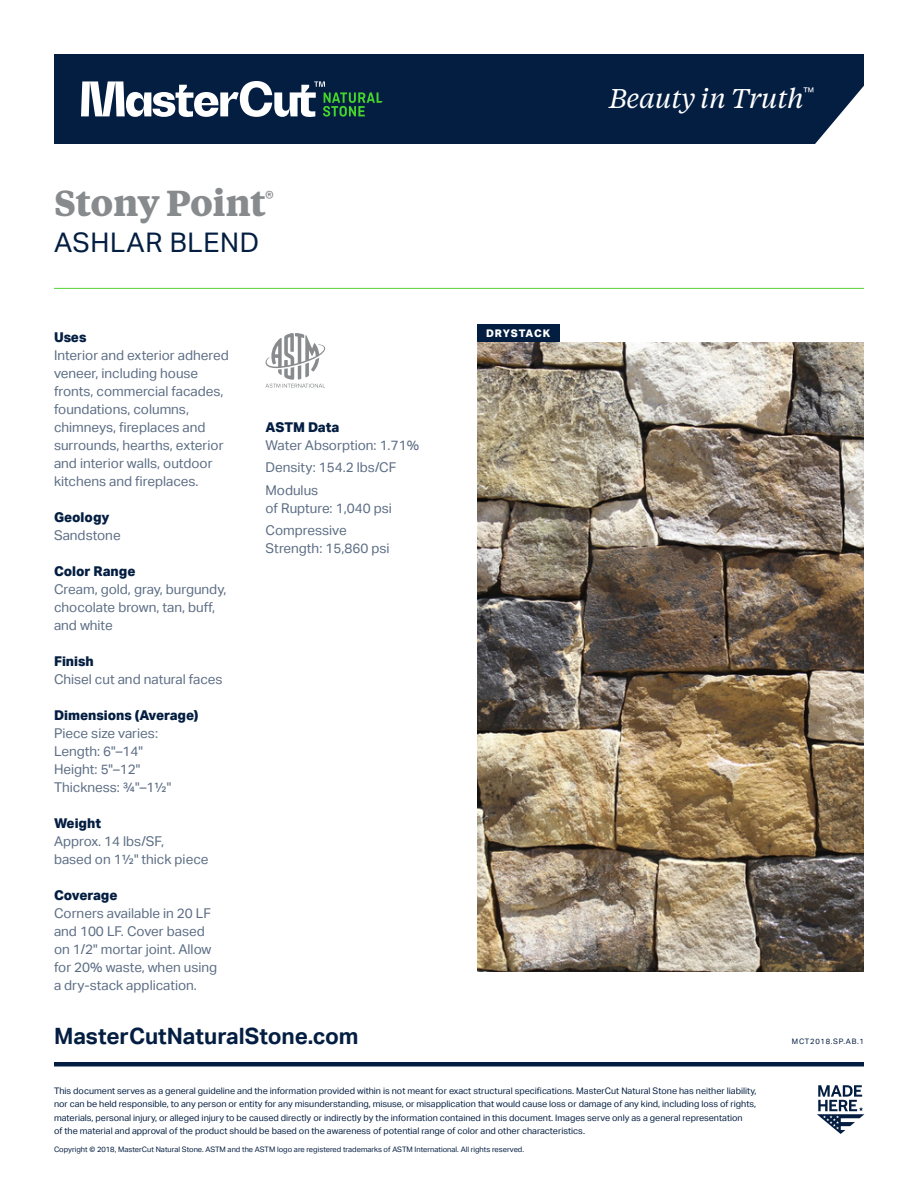
<style>
.page{position:relative;width:918px;height:1188px;background:#fff}
.page>*{position:absolute;margin:0;border:0;box-sizing:border-box;transform-origin:0 0}
.t1{font:700 36px "Tiempos Text";letter-spacing:-.01em;color:#888b8d}
.t2{font:italic 27px "Tiempos Text";letter-spacing:-.01em;color:#fff}
.t3{font:27px "Aktiv Grotesk";letter-spacing:.025em;color:#041e42}
.t4{font:700 22.5px "Aktiv Grotesk";color:#041e42}
.t5{font:13.5px/18px "Aktiv Grotesk";color:#5c6d84}
.t6{font:800 13.5px "Aktiv Grotesk";color:#041e42}
.t7{font:12px "Aktiv Grotesk";color:#fff}
.t8{font:800 10.5px "Aktiv Grotesk";letter-spacing:.07em;color:#fff}
.t9{font:9px/13.5px "Aktiv Grotesk";color:#041e42}
.t10{font:7.5px "Aktiv Grotesk";color:#041e42}
.t11{font:7.5px "Aktiv Grotesk";letter-spacing:.1em;color:#041e42}
</style>
<div class="page">
<svg style="left:794px;top:54px;width:70px;height:90px"></svg>
<div style="left:54px;top:54px;width:740px;height:90px;background:#041e42"></div>
<svg style="left:81px;top:81px;width:302px;height:36px"></svg>
<hr style="left:54px;top:1062px;width:810px;height:4px;background:#041e42">
<svg style="left:817px;top:1085px;width:47px;height:49px"></svg>
<svg style="left:265px;top:333px;width:60px;height:55px"></svg>
<img style="left:477px;top:342px;width:387px;height:630px">
<div style="left:477px;top:324px;width:83px;height:18px;background:#041e42"></div>
<hr style="left:54px;top:288px;width:810px;height:1px;background:#54d335">
<h1 class="t1" style="left:54px;top:178px;width:221px">Stony Point<sup>®</sup></h1>
<h2 class="t3" style="left:54px;top:227px;width:207px">ASHLAR BLEND</h2>
<p class="t6" style="left:54px;top:329px;width:34px">Uses</p>
<p class="t5" style="left:54px;top:346px;width:176px">Interior and exterior adhered veneer, including house fronts, commercial facades, foundations, columns, chimneys, fireplaces and surrounds, hearths, exterior and interior walls, outdoor kitchens and fireplaces.</p>
<p class="t6" style="left:54px;top:509px;width:57px">Geology</p>
<p class="t5" style="left:54px;top:526px;width:68px">Sandstone</p>
<p class="t6" style="left:54px;top:563px;width:83px">Color Range</p>
<p class="t5" style="left:54px;top:580px;width:174px">Cream, gold, gray, burgundy, chocolate brown, tan, buff, and white</p>
<p class="t6" style="left:54px;top:653px;width:41px">Finish</p>
<p class="t5" style="left:54px;top:670px;width:170px">Chisel cut and natural faces</p>
<p class="t6" style="left:54px;top:707px;width:146px">Dimensions (Average)</p>
<p class="t5" style="left:54px;top:724px;width:119px">Piece size varies:<br>Length: 6"–14"<br>Height: 5"–12"<br>Thickness: ¾"–1½"</p>
<p class="t6" style="left:54px;top:815px;width:49px">Weight</p>
<p class="t5" style="left:54px;top:832px;width:156px">Approx. 14 lbs/SF,<br>based on 1½" thick piece</p>
<p class="t6" style="left:54px;top:887px;width:65px">Coverage</p>
<p class="t5" style="left:54px;top:904px;width:165px">Corners available in 20 LF and 100 LF. Cover based on 1/2" mortar joint. Allow for 20% waste, when using a dry-stack application.</p>
<p class="t6" style="left:266px;top:419px;width:75px">ASTM Data</p>
<p class="t5" style="left:266px;top:434px;width:155px;line-height:22.5px">Water Absorption: 1.71%<br>Density: 154.2 lbs/CF<br>Modulus</p>
<p class="t5" style="left:266px;top:497px;width:128px;line-height:22.5px">of Rupture: 1,040 psi<br>Compressive</p>
<p class="t5" style="left:266px;top:540px;width:126px">Strength: 15,860 psi</p>
<h3 class="t4" style="left:54px;top:1023px;width:306px">MasterCutNaturalStone.com</h3>
<h2 class="t2" style="left:609px;top:80px;width:197px">Beauty in Truth</h2>
<p class="t7" style="left:804px;top:85px;width:12px">™</p>
<p class="t8" style="left:486px;top:326px;width:66px">DRYSTACK</p>
<p class="t11" style="left:792px;top:1037px;width:74px">MCT2018.SP.AB.1</p>
<p class="t9" style="left:54px;top:1084px;width:704px">This document serves as a general guideline and the information provided within is not meant for exact structural specifications. MasterCut Natural Stone has neither liability, nor can be held responsible, to any person or entity for any misunderstanding, misuse, or misapplication that would cause loss or damage of any kind, including loss of rights, materials, personal injury, or alleged injury to be caused directly or indirectly by the information contained in this document. Images serve only as a general representation<br>of the material and approval of the product should be based on the awareness of potential range of color and other characteristics.</p>
<p class="t10" style="left:54px;top:1145px;width:472px">Copyright © 2018, MasterCut Natural Stone. ASTM and the ASTM logo are registered trademarks of ASTM International. All rights reserved.</p>
</div>
